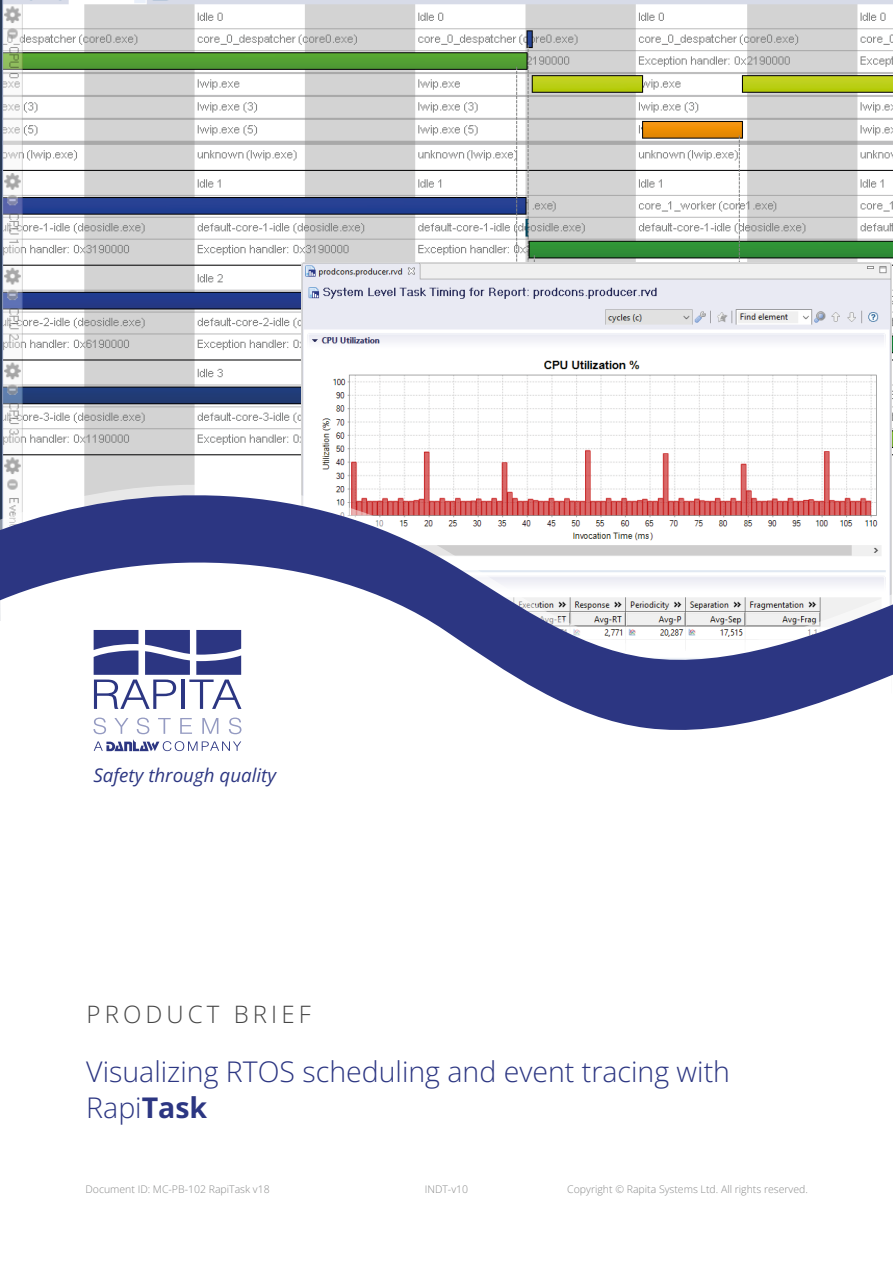
<style>
.page{position:relative;width:893px;height:1263px;background:#fff}
.page>*{position:absolute;margin:0;border:0;box-sizing:border-box;transform-origin:0 0}
.Front_page_title{font:28.5px/36px "Open Sans";color:#2c3682}
.t1{font:24px "Open Sans";letter-spacing:.17em;color:#454545}
.t2{font:italic 18.75px "Open Sans";color:#2c3682}
.t3{font:10.5px "Open Sans";color:#888989}
.s1{font-weight:700}
</style>
<div class="page">
<img style="left:0;top:0;width:893px;height:478px">
<img style="left:302px;top:263px;width:590px;height:215px">
<svg style="left:0;top:478px;width:893px;height:253px"></svg>
<svg style="left:94px;top:630px;width:147px;height:79px"></svg>
<svg style="left:93px;top:717px;width:148px;height:34px"></svg>
<h3 class="t2" style="left:93px;top:762px;width:184px">Safety through quality</h3>
<p class="t1" style="left:87px;top:998px;width:226px">PRODUCT BRIEF</p>
<p class="Front_page_title" style="left:86px;top:1053px;width:645px">Visualizing RTOS scheduling and event tracing with<br>Rapi<span class="s1">Task</span></p>
<p class="t3" style="left:85px;top:1182px;width:186px">Document ID: MC-PB-102 RapiTask v18</p>
<p class="t3" style="left:425px;top:1182px;width:45px">INDT-v10</p>
<p class="t3" style="left:567px;top:1182px;width:242px">Copyright © Rapita Systems Ltd. All rights reserved.</p>
</div>
